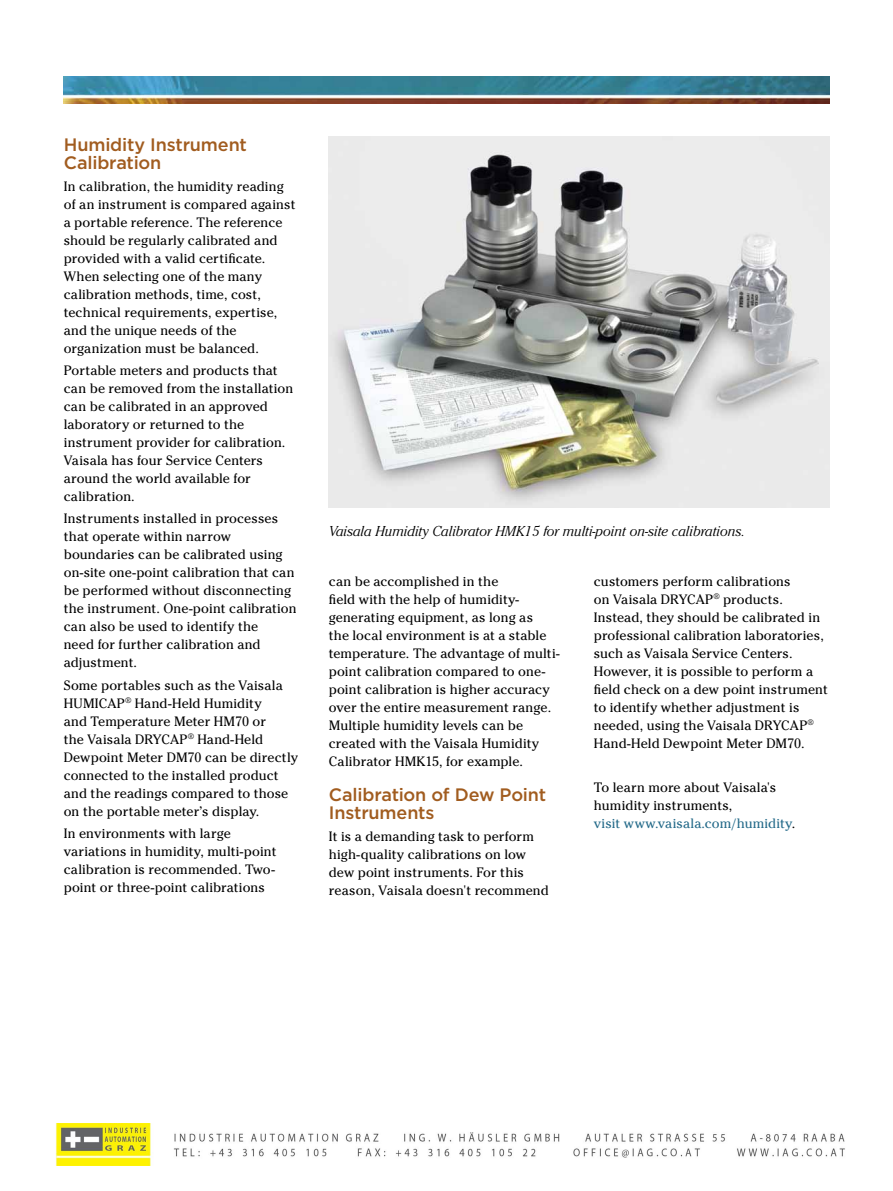
<style>
.page{position:relative;width:893px;height:1191px;background:#fff}
.page>*{position:absolute;margin:0;border:0;box-sizing:border-box;transform-origin:0 0}
.t1{font:500 18px/18px "Gotham";letter-spacing:-.01em;color:#a15c1f}
.t2{font:italic 300 14.25px "Cheltenham Std";color:#000}
.t3{font:13.5px/18px "Cheltenham Std";letter-spacing:.005em;color:#000}
.s1{color:#246a89}
</style>
<div class="page">
<img style="left:64px;top:77px;width:765px;height:27px">
<img style="left:329px;top:136px;width:500px;height:371px">
<img style="left:55px;top:1123px;width:790px;height:42px">
<h1 class="t1" style="left:64px;top:135px;width:185px">Humidity Instrument<br>Calibration</h1>
<p class="t3" style="left:64px;top:177px;width:233px">In calibration, the humidity reading of an instrument is compared against a portable reference. The reference should be regularly calibrated and provided with a valid certificate.<br>When selecting one of the many calibration methods, time, cost, technical requirements, expertise, and the unique needs of the organization must be balanced.</p>
<p class="t3" style="left:64px;top:361px;width:231px">Portable meters and products that can be removed from the installation can be calibrated in an approved laboratory or returned to the instrument provider for calibration.<br>Vaisala has four Service Centers around the world available for calibration.</p>
<p class="t3" style="left:64px;top:510px;width:234px">Instruments installed in processes that operate within narrow boundaries can be calibrated using on-site one-point calibration that can be performed without disconnecting the instrument. One-point calibration can also be used to identify the<br>need for further calibration and adjustment.</p>
<p class="t3" style="left:64px;top:676px;width:236px">Some portables such as the Vaisala<br>HUMICAP<sup>®</sup> Hand-Held Humidity<br>and Temperature Meter HM70 or<br>the Vaisala DRYCAP<sup>®</sup> Hand-Held<br>Dewpoint Meter DM70 can be directly connected to the installed product and the readings compared to those on the portable meter’s display.</p>
<p class="t3" style="left:64px;top:824px;width:214px">In environments with large variations in humidity, multi-point calibration is recommended. Two&shy;point or three-point calibrations</p>
<p class="t2" style="left:329px;top:523px;width:418px">Vaisala Humidity Calibrator HMK15 for multi-point on-site calibrations.</p>
<p class="t3" style="left:329px;top:572px;width:232px">can be accomplished in the<br>field with the help of humidity&shy;generating equipment, as long as<br>the local environment is at a stable temperature. The advantage of multi&shy;point calibration compared to one&shy;point calibration is higher accuracy over the entire measurement range.<br>Multiple humidity levels can be created with the Vaisala Humidity Calibrator HMK15, for example.</p>
<h1 class="t1" style="left:329px;top:785px;width:219px">Calibration of Dew Point<br>Instruments</h1>
<p class="t3" style="left:329px;top:827px;width:221px">It is a demanding task to perform high-quality calibrations on low dew point instruments. For this reason, Vaisala doesn't recommend</p>
<p class="t3" style="left:594px;top:572px;width:235px">customers perform calibrations<br>on Vaisala DRYCAP<sup>®</sup> products.<br>Instead, they should be calibrated in professional calibration laboratories, such as Vaisala Service Centers.<br>However, it is possible to perform a field check on a dew point instrument to identify whether adjustment is needed, using the Vaisala DRYCAP<sup>® </sup>Hand-Held Dewpoint Meter DM70.</p>
<p class="t3" style="left:594px;top:779px;width:203px">To learn more about Vaisala's humidity instruments,<br><span class="s1">visit www.vaisala.com/humidity</span>.</p>
</div>
